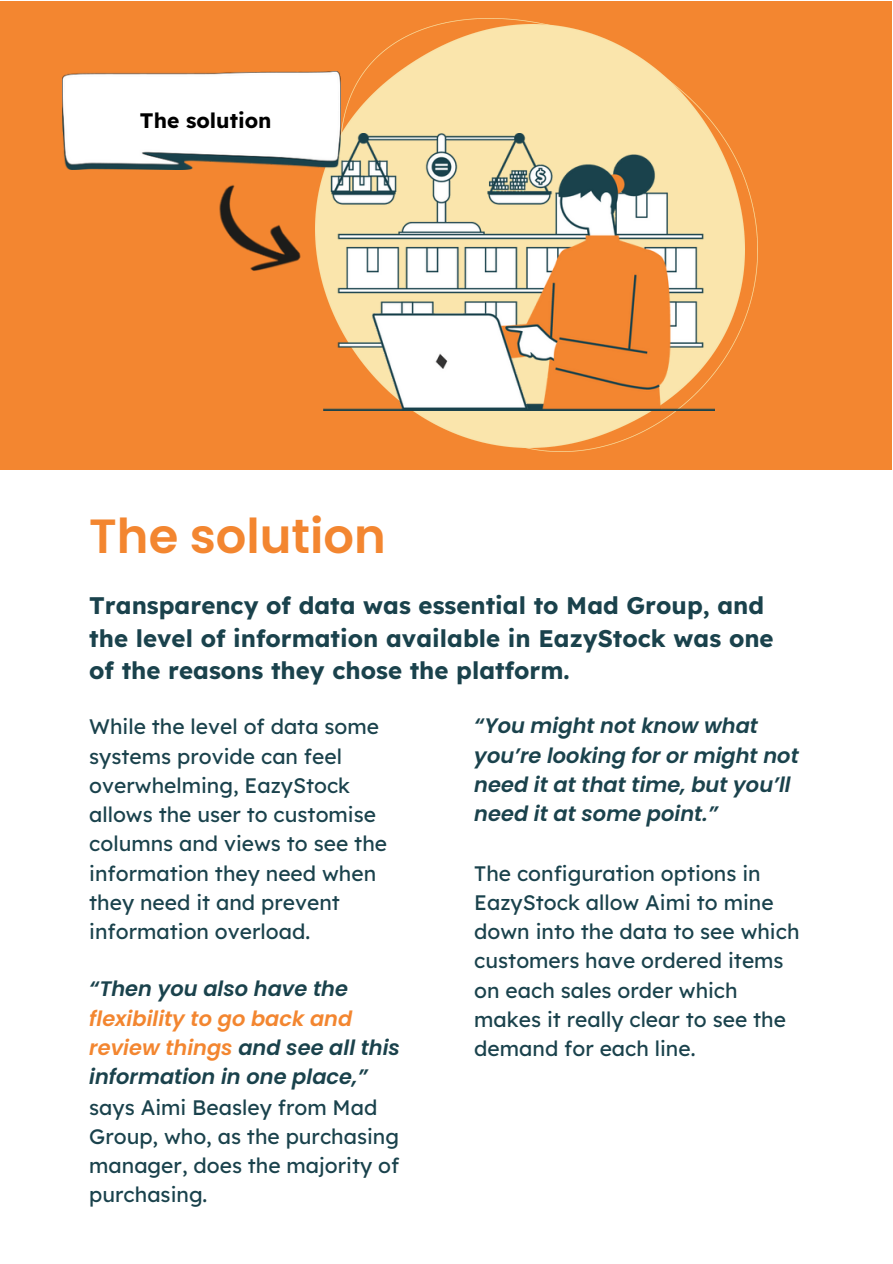
<style>
.page{position:relative;width:893px;height:1264px;background:#fff}
.page>*{position:absolute;margin:0;border:0;box-sizing:border-box;transform-origin:0 0}
.t1{font:600 48px "Poppins";color:#f38630}
.t2{font:700 24px/32.5px "Lexend";color:#1a424c}
.t3{font:21px/29.2px "Lexend";color:#1a424c}
.t4{font:italic 600 21px/29.2px "Poppins";color:#1a424c}
.t5{font:700 21px "Lexend";color:#000}
.s1{color:#f38630}
</style>
<div class="page">
<div style="left:0;top:1px;width:891px;height:468px;background:#f38630"></div>
<img style="left:316px;top:24px;width:428px;height:423px">
<img style="left:323px;top:133px;width:391px;height:278px">
<img style="left:63px;top:72px;width:277px;height:98px">
<img style="left:219px;top:185px;width:82px;height:86px">
<p class="t5" style="left:140px;top:107px;width:133px">The solution</p>
<h1 class="t1" style="left:89px;top:502px;width:298px">The solution</h1>
<p class="t2" style="left:89px;top:588px;width:685px">Transparency of data was essential to Mad Group, and the level of information available in EazyStock was one of the reasons they chose the platform.</p>
<p class="t3" style="left:89px;top:712px;width:299px">While the level of data some systems provide can feel overwhelming, EazyStock allows the user to customise columns and views to see the information they need when they need it and prevent information overload.</p>
<p class="t4" style="left:474px;top:711px;width:326px">“You might not know what you’re looking for or might not need it at that time, but you’ll need it at some point.”</p>
<p class="t3" style="left:474px;top:858px;width:327px">The configuration options in<br>EazyStock allow Aimi to mine down into the data to see which customers have ordered items on each sales order which makes it really clear to see the demand for each line.</p>
<p class="t4" style="left:89px;top:974px;width:260px">“Then you also have the</p>
<p class="t4" style="left:89px;top:1003px;width:312px"><span class="s1">flexibility to go back and review things</span> and see all this information in one place,”</p>
<p class="t3" style="left:89px;top:1091px;width:311px">says Aimi Beasley from Mad<br>Group, who, as the purchasing manager, does the majority of purchasing.</p>
</div>
